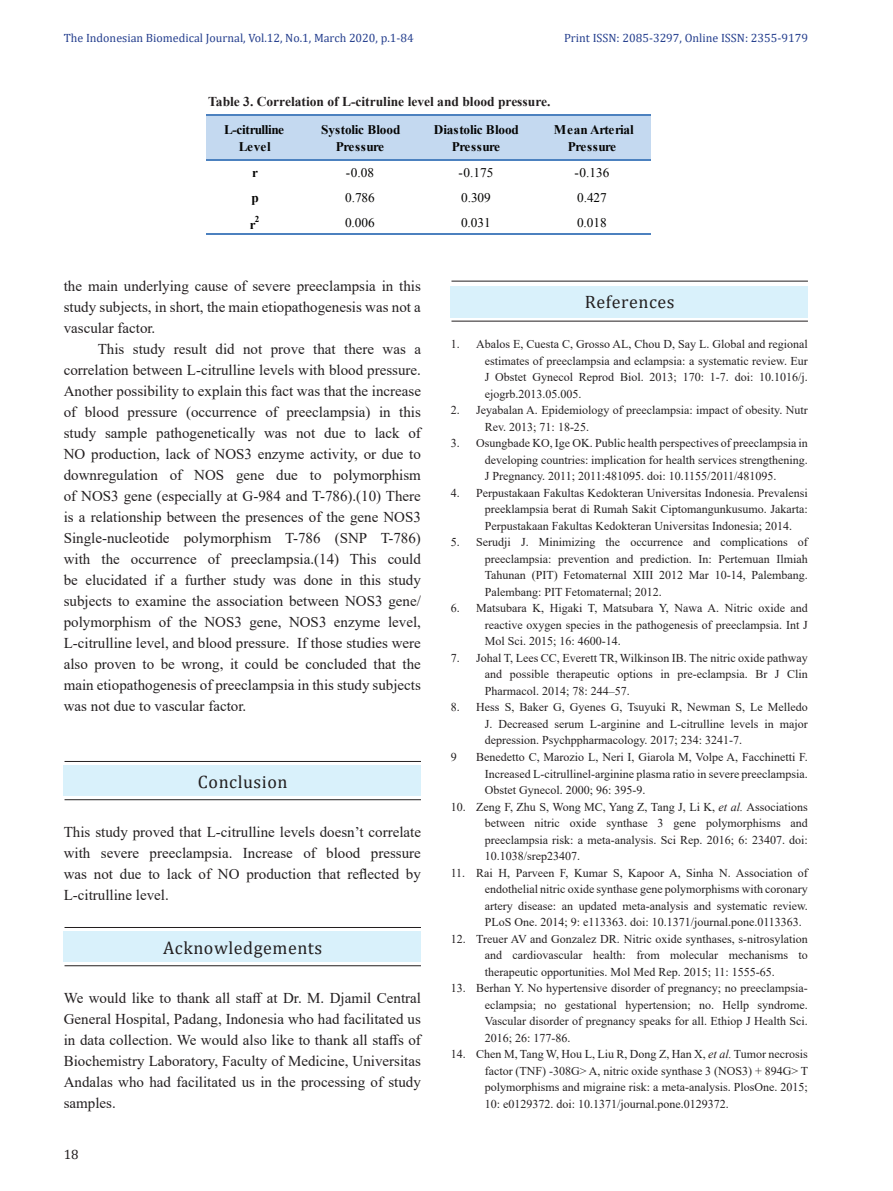
<style>
.page{position:relative;width:893px;height:1191px;background:#fff}
.page>*{position:absolute;margin:0;border:0;box-sizing:border-box;transform-origin:0 0}
.Content_Separator{font:18px "Cambria";letter-spacing:.03em;color:#231f20}
.Body_Text{font:15px/21px "Times New Roman";color:#231f20;text-align:justify}
.Figure_Legend{font:700 13.5px "Times New Roman";color:#231f20}
.t1{font:13.5px "Cambria";color:#231f20}
.t2{font:13.2px "Times New Roman";color:#050504}
.t3{font:700 13.2px/17.2px "Times New Roman";color:#050504;text-align:center}
.t4{font:700 13.2px/17.2px "Times New Roman";letter-spacing:-.02em;color:#050504;text-align:center}
.References{font:12px/16.5px "Times New Roman";color:#231f20;text-align:justify}
.t5{font:12px "Cambria";color:#253f8e}
.t6{font:700 9.15px "Times New Roman";color:#050504}
.s1{font-style:italic}
</style>
<div class="page">
<div style="left:207px;top:115px;width:444px;height:46px;background:#c4d9f0"></div>
<hr style="left:207px;top:114px;width:444px;height:2px;background:#4c81bf">
<hr style="left:207px;top:159px;width:444px;height:2px;background:#4c81bf">
<hr style="left:207px;top:234px;width:444px;height:1px;background:#4c81bf">
<hr style="left:65px;top:761px;width:356px;height:1px;background:#231f20">
<hr style="left:65px;top:799px;width:356px;height:1px;background:#231f20">
<div style="left:64px;top:766px;width:357px;height:30px;background:#d9f1fb"></div>
<hr style="left:65px;top:927px;width:356px;height:1px;background:#231f20">
<hr style="left:65px;top:965px;width:356px;height:1px;background:#231f20">
<div style="left:64px;top:932px;width:357px;height:30px;background:#d9f1fb"></div>
<hr style="left:451px;top:281px;width:357px;height:1px;background:#231f20">
<hr style="left:451px;top:321px;width:357px;height:1px;background:#231f20">
<div style="left:451px;top:286px;width:357px;height:31px;background:#d9f1fb"></div>
<p class="t5" style="left:64px;top:31px;width:351px">The Indonesian Biomedical Journal, Vol.12, No.1, March 2020, p.1-84</p>
<p class="t5" style="left:564px;top:31px;width:245px">Print ISSN: 2085-3297, Online ISSN: 2355-9179</p>
<p class="Figure_Legend" style="left:208px;top:92px;width:344px">Table 3. Correlation of L-citruline level and blood pressure.</p>
<p class="t4" style="left:224px;top:120px;width:61px">L-citrulline<br>Level</p>
<p class="t3" style="left:321px;top:120px;width:81px">Systolic Blood<br>Pressure</p>
<p class="t3" style="left:434px;top:120px;width:87px">Diastolic Blood<br>Pressure</p>
<p class="t4" style="left:554px;top:120px;width:81px">Mean Arterial<br>Pressure</p>
<p class="t4" style="left:252px;top:164px;width:7px">r</p>
<p class="t2" style="left:346px;top:164px;width:30px">-0.08</p>
<p class="t2" style="left:459px;top:164px;width:36px">-0.175</p>
<p class="t2" style="left:575px;top:164px;width:36px">-0.136</p>
<p class="t4" style="left:251px;top:189px;width:9px">p</p>
<p class="t2" style="left:345px;top:188px;width:31px">0.786</p>
<p class="t2" style="left:461px;top:188px;width:31px">0.309</p>
<p class="t2" style="left:577px;top:188px;width:31px">0.427</p>
<p class="t4" style="left:250px;top:215px;width:7px">r</p>
<p class="t6" style="left:255px;top:212px;width:6px">2</p>
<p class="t2" style="left:345px;top:213px;width:31px">0.006</p>
<p class="t2" style="left:461px;top:213px;width:31px">0.031</p>
<p class="t2" style="left:577px;top:213px;width:31px">0.018</p>
<p class="Body_Text" style="left:64px;top:275px;width:359px">the main underlying cause of severe preeclampsia in this study subjects, in short, the main etiopathogenesis was not a vascular factor.</p>
<p class="Body_Text" style="left:64px;top:338px;width:359px;text-indent:34px">This study result did not prove that there was a correlation between L-citrulline levels with blood pressure.<br>Another possibility to explain this fact was that the increase of blood pressure (occurrence of preeclampsia) in this study sample pathogenetically was not due to lack of NO production, lack of NOS3 enzyme activity, or due to downregulation of NOS gene due to polymorphism of NOS3 gene (especially at G-984 and T-786).(10) There is a relationship between the presences of the gene NOS3<br>Single-nucleotide polymorphism T-786 (SNP T-786) with the occurrence of preeclampsia.(14) This could be elucidated if a further study was done in this study subjects to examine the association between NOS3 gene/ polymorphism of the NOS3 gene, NOS3 enzyme level, L-citrulline level, and blood pressure. If those studies were also proven to be wrong, it could be concluded that the main etiopathogenesis of preeclampsia in this study subjects was not due to vascular factor.</p>
<p class="Content_Separator" style="left:198px;top:771px;width:91px">Conclusion</p>
<p class="Body_Text" style="left:64px;top:821px;width:359px">This study proved that L-citrulline levels doesn’t correlate with severe preeclampsia. Increase of blood pressure was not due to lack of NO production that reflected by L-citrulline level.</p>
<p class="Content_Separator" style="left:163px;top:937px;width:161px">Acknowledgements</p>
<p class="Body_Text" style="left:64px;top:987px;width:359px">We would like to thank all staff at Dr. M. Djamil Central General Hospital, Padang, Indonesia who had facilitated us in data collection. We would also like to thank all staffs of Biochemistry Laboratory, Faculty of Medicine, Universitas Andalas who had facilitated us in the processing of study samples.</p>
<p class="t1" style="left:64px;top:1146px;width:16px">18</p>
<p class="Content_Separator" style="left:585px;top:292px;width:91px">References</p>
<p class="References" style="left:485px;top:336px;width:325px;text-indent:-34px">1. Abalos E, Cuesta C, Grosso AL, Chou D, Say L. Global and regional estimates of preeclampsia and eclampsia: a systematic review. Eur J Obstet Gynecol Reprod Biol. 2013; 170: 1-7. doi: 10.1016/j. ejogrb.2013.05.005.</p>
<p class="References" style="left:485px;top:402px;width:325px;text-indent:-34px">2. Jeyabalan A. Epidemiology of preeclampsia: impact of obesity. Nutr<br>Rev. 2013; 71: 18-25.</p>
<p class="References" style="left:485px;top:435px;width:325px;text-indent:-34px">3. Osungbade KO, Ige OK. Public health perspectives of preeclampsia in developing countries: implication for health services strengthening.<br>J Pregnancy. 2011; 2011:481095. doi: 10.1155/2011/481095.</p>
<p class="References" style="left:485px;top:484px;width:325px;text-indent:-34px">4. Perpustakaan Fakultas Kedokteran Universitas Indonesia. Prevalensi preeklampsia berat di Rumah Sakit Ciptomangunkusumo. Jakarta:<br>Perpustakaan Fakultas Kedokteran Universitas Indonesia; 2014.</p>
<p class="References" style="left:485px;top:534px;width:325px;text-indent:-34px">5. Serudji J. Minimizing the occurrence and complications of preeclampsia: prevention and prediction. In: Pertemuan Ilmiah Tahunan (PIT) Fetomaternal XIII 2012 Mar 10-14, Palembang.<br>Palembang: PIT Fetomaternal; 2012.</p>
<p class="References" style="left:485px;top:600px;width:325px;text-indent:-34px">6. Matsubara K, Higaki T, Matsubara Y, Nawa A. Nitric oxide and reactive oxygen species in the pathogenesis of preeclampsia. Int J Mol Sci. 2015; 16: 4600-14.</p>
<p class="References" style="left:485px;top:649px;width:325px;text-indent:-34px">7. Johal T, Lees CC, Everett TR, Wilkinson IB. The nitric oxide pathway and possible therapeutic options in pre-eclampsia. Br J Clin Pharmacol. 2014; 78: 244–57.</p>
<p class="References" style="left:485px;top:699px;width:325px;text-indent:-34px">8. Hess S, Baker G, Gyenes G, Tsuyuki R, Newman S, Le Melledo J. Decreased serum L-arginine and L-citrulline levels in major depression. Psychppharmacology. 2017; 234: 3241-7.</p>
<p class="References" style="left:451px;top:748px;width:7px">9</p>
<p class="References" style="left:485px;top:748px;width:325px;text-indent:-9px">Benedetto C, Marozio L, Neri I, Giarola M, Volpe A, Facchinetti F.<br>Increased L-citrullinel-arginine plasma ratio in severe preeclampsia.<br>Obstet Gynecol. 2000; 96: 395-9.</p>
<p class="References" style="left:485px;top:798px;width:325px;text-indent:-34px">10. Zeng F, Zhu S, Wong MC, Yang Z, Tang J, Li K, <span class="s1">et al.</span> Associations between nitric oxide synthase 3 gene polymorphisms and preeclampsia risk: a meta-analysis. Sci Rep. 2016; 6: 23407. doi:<br>10.1038/srep23407.</p>
<p class="References" style="left:485px;top:864px;width:325px;text-indent:-34px">11. Rai H, Parveen F, Kumar S, Kapoor A, Sinha N. Association of endothelial nitric oxide synthase gene polymorphisms with coronary artery disease: an updated meta-analysis and systematic review.<br>PLoS One. 2014; 9: e113363. doi: 10.1371/journal.pone.0113363.</p>
<p class="References" style="left:485px;top:930px;width:325px;text-indent:-34px">12. Treuer AV and Gonzalez DR. Nitric oxide synthases, s-nitrosylation and cardiovascular health: from molecular mechanisms to therapeutic opportunities. Mol Med Rep. 2015; 11: 1555-65.</p>
<p class="References" style="left:485px;top:979px;width:325px;text-indent:-34px">13. Berhan Y. No hypertensive disorder of pregnancy; no preeclampsia&shy;eclampsia; no gestational hypertension; no. Hellp syndrome.<br>Vascular disorder of pregnancy speaks for all. Ethiop J Health Sci.<br>2016; 26: 177-86.</p>
<p class="References" style="left:485px;top:1045px;width:325px;text-indent:-34px">14. Chen M, Tang W, Hou L, Liu R, Dong Z, Han X, <span class="s1">et al.</span> Tumor necrosis factor (TNF) -308G&gt; A, nitric oxide synthase 3 (NOS3) + 894G&gt; T polymorphisms and migraine risk: a meta-analysis. PlosOne. 2015; 10: e0129372. doi: 10.1371/journal.pone.0129372.</p>
</div>
